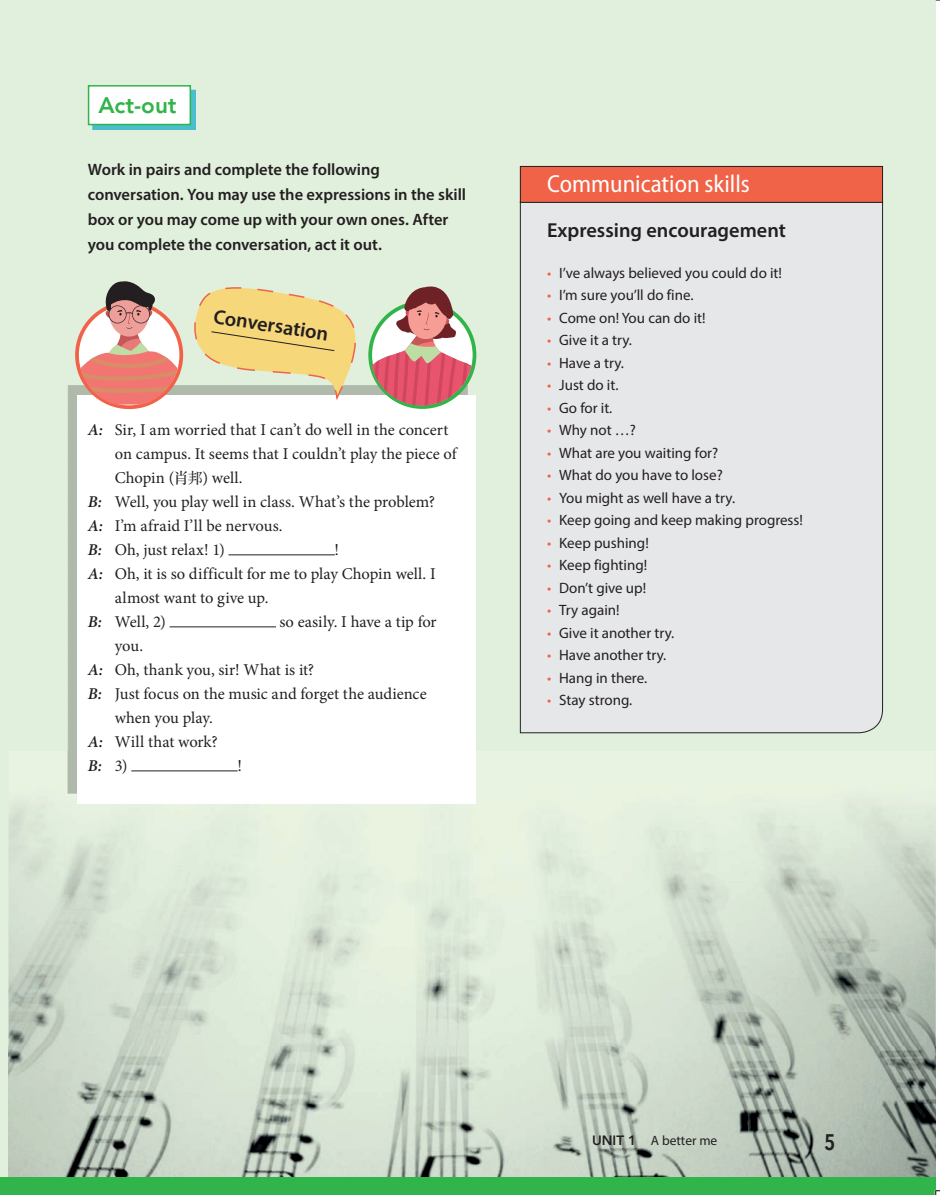
<style>
.page{position:relative;width:940px;height:1195px;background:#fff}
.page>*{position:absolute;margin:0;border:0;box-sizing:border-box;transform-origin:0 0}
.t1{font:semi-condensed 24.75px "Myriad Pro";color:#fff}
.t2{font:800 22.5px "Avenir";color:#31b44a}
.t3{font:600 22.5px "Avenir Next Condensed";color:#231f20}
.t4{font:600 20.25px "Myriad Pro";color:#231f20}
.t5{font:16.5px "Minion Pro";color:#231f20}
.t6{font:600 16.5px/24.8px "Myriad Pro";color:#231f20}
.t7{font:italic 600 16.5px "Minion Pro";color:#231f20}
.t8{font:15px "Myriad Pro";color:#231f20}
.t9{font:13.5px "Myriad Pro";color:#231f20}
.s1{font-weight:600;font-style:italic}
.s2{font-family:"FZS3 K GBK1 0";font-size:15px}
.s3{font-weight:400;font-style:normal}
.s4{color:#f16348}
.s5{font-family:"Avenir";font-weight:800}
</style>
<div class="page">
<div style="left:0;top:0;width:935px;height:1195px;background:#e1efdd"></div>
<img style="left:935px;top:751px;width:1px;height:444px">
<img style="left:9px;top:751px;width:926px;height:427px">
<img style="left:68px;top:385px;width:303px;height:409px">
<div style="left:78px;top:395px;width:398px;height:408px;background:#fff"></div>
<img style="left:92px;top:89px;width:104px;height:41px">
<div style="left:89px;top:86px;width:101px;height:39px;background:#fff"></div>
<div style="left:88px;top:85px;width:103px;height:40px;border:2px solid #31b44a"></div>
<hr style="left:228px;top:555px;width:107px;height:1px;background:#231f20">
<hr style="left:170px;top:627px;width:106px;height:1px;background:#231f20">
<hr style="left:131px;top:771px;width:107px;height:1px;background:#231f20">
<div style="left:9px;top:1178px;width:926px;height:17px;background:#31b44a"></div>
<div style="left:519px;top:201px;width:364px;height:532px;background:#e6e7e9"></div>
<div style="left:520px;top:166px;width:362px;height:36px;background:#f16348"></div>
<div style="left:520px;top:166px;width:363px;height:37px;border:1px solid #231f20"></div>
<div style="left:0;top:1178px;width:9px;height:17px;background:#31b44a"></div>
<div style="left:75px;top:301px;width:108px;height:108px;border:4px solid #f16348;border-radius:50%"></div>
<svg style="left:79px;top:281px;width:100px;height:124px"></svg>
<svg style="left:187px;top:287px;width:173px;height:113px"></svg>
<div style="left:368px;top:301px;width:108px;height:108px;border:4px solid #31b44a;border-radius:50%"></div>
<svg style="left:371px;top:286px;width:102px;height:119px"></svg>
<svg style="left:934px;top:1189px;width:6px;height:6px"></svg>
<h2 class="t2" style="left:98px;top:88px;width:80px">Act-out</h2>
<p class="t6" style="left:88px;top:157px;width:380px">Work in pairs and complete the following conversation. You may use the expressions in the skill box or you may come up with your own ones. After you complete the conversation, act it out.</p>
<p class="t4" style="left:216px;top:303px;width:117px;rotate:9deg">Conversation</p>
<p class="t5" style="left:88px;top:419px;width:362px"><span class="s1">A:</span> Sir, I am worried that I can’t do well in the concert</p>
<p class="t5" style="left:115px;top:443px;width:343px">on campus. It seems that I couldn’t play the piece of</p>
<p class="t5" style="left:115px;top:467px;width:129px">Chopin (<span class="s2">肖邦</span>) well.</p>
<p class="t5" style="left:88px;top:491px;width:349px"><span class="s1">B:</span> Well, you play well in class. What’s the problem?</p>
<p class="t5" style="left:88px;top:515px;width:196px"><span class="s1">A:</span> I’m afraid I’ll be nervous.</p>
<p class="t5" style="left:88px;top:539px;width:138px"><span class="s1">B:</span> Oh, just relax! 1)</p>
<p class="t5" style="left:334px;top:539px;width:6px">!</p>
<p class="t5" style="left:88px;top:563px;width:349px"><span class="s1">A:</span> Oh, it is so difficult for me to play Chopin well. I</p>
<p class="t5" style="left:115px;top:587px;width:155px">almost want to give up.</p>
<p class="t5" style="left:88px;top:611px;width:80px"><span class="s1">B:</span> Well, 2)</p>
<p class="t5" style="left:279px;top:611px;width:159px">so easily. I have a tip for</p>
<p class="t5" style="left:115px;top:635px;width:30px">you.</p>
<p class="t5" style="left:88px;top:659px;width:228px"><span class="s1">A:</span> Oh, thank you, sir! What is it?</p>
<p class="t5" style="left:88px;top:683px;width:340px"><span class="s1">B:</span> Just focus on the music and forget the audience</p>
<p class="t5" style="left:115px;top:707px;width:99px">when you play.</p>
<p class="t5" style="left:88px;top:731px;width:131px"><span class="s1">A:</span> Will that work?</p>
<p class="t7" style="left:88px;top:754px;width:41px">B: <span class="s3">3)</span></p>
<p class="t5" style="left:237px;top:755px;width:6px">!</p>
<h1 class="t1" style="left:547px;top:170px;width:204px">Communication skills</h1>
<p class="t4" style="left:547px;top:217px;width:240px">Expressing encouragement</p>
<p class="t8" style="left:547px;top:263px;width:236px"><span class="s4">•</span> I’ve always believed you could do it!</p>
<p class="t8" style="left:547px;top:286px;width:148px"><span class="s4">•</span> I’m sure you’ll do fine.</p>
<p class="t8" style="left:547px;top:308px;width:160px"><span class="s4">•</span> Come on! You can do it!</p>
<p class="t8" style="left:547px;top:331px;width:86px"><span class="s4">•</span> Give it a try.</p>
<p class="t8" style="left:547px;top:353px;width:78px"><span class="s4">•</span> Have a try.</p>
<p class="t8" style="left:547px;top:376px;width:73px"><span class="s4">•</span> Just do it.</p>
<p class="t8" style="left:547px;top:398px;width:67px"><span class="s4">•</span> Go for it.</p>
<p class="t8" style="left:547px;top:421px;width:90px"><span class="s4">•</span> Why not …?</p>
<p class="t8" style="left:547px;top:443px;width:173px"><span class="s4">•</span> What are you waiting for?</p>
<p class="t8" style="left:547px;top:466px;width:177px"><span class="s4">•</span> What do you have to lose?</p>
<p class="t8" style="left:547px;top:488px;width:189px"><span class="s4">•</span> You might as well have a try.</p>
<p class="t8" style="left:547px;top:511px;width:257px"><span class="s4">•</span> Keep going and keep making progress!</p>
<p class="t8" style="left:547px;top:533px;width:103px"><span class="s4">•</span> Keep pushing!</p>
<p class="t8" style="left:547px;top:556px;width:102px"><span class="s4">•</span> Keep fighting!</p>
<p class="t8" style="left:547px;top:578px;width:101px"><span class="s4">•</span> Don’t give up!</p>
<p class="t8" style="left:547px;top:601px;width:74px"><span class="s4">•</span> Try again!</p>
<p class="t8" style="left:547px;top:623px;width:129px"><span class="s4">•</span> Give it another try.</p>
<p class="t8" style="left:547px;top:646px;width:121px"><span class="s4">•</span> Have another try.</p>
<p class="t8" style="left:547px;top:668px;width:101px"><span class="s4">•</span> Hang in there.</p>
<p class="t8" style="left:547px;top:691px;width:87px"><span class="s4">•</span> Stay strong.</p>
<p class="t9" style="left:592px;top:1132px;width:127px"><span class="s5">UNIT 1</span> A better me</p>
<h2 class="t3" style="left:824px;top:1123px;width:13px">5</h2>
</div>
